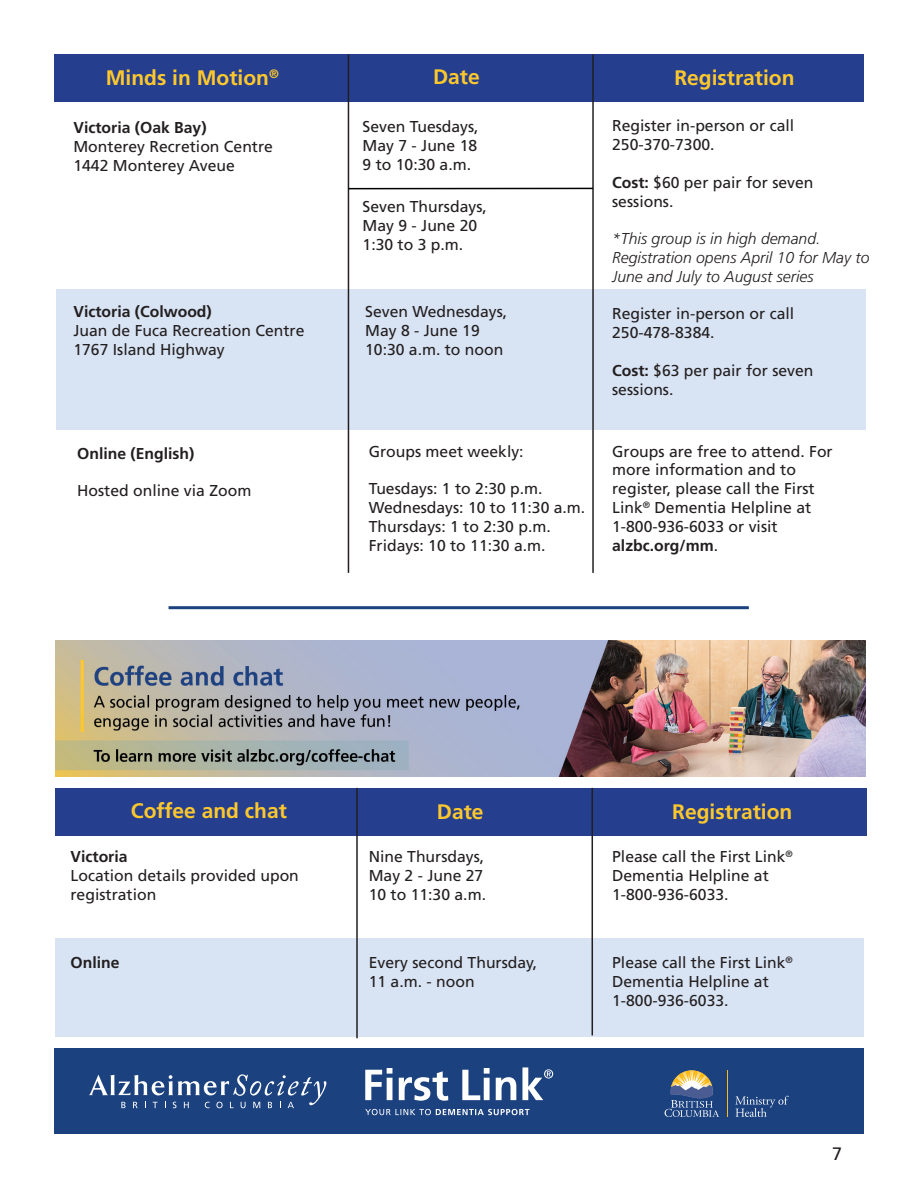
<style>
.page{position:relative;width:918px;height:1188px;background:#fff}
.page>*{position:absolute;margin:0;border:0;box-sizing:border-box;transform-origin:0 0}
.t1{font:700 21px "Frutiger LT Std";color:#fec82d}
.t2{font:18px "Frutiger LT Std";color:#231f20}
.t3{font:15.75px/18.9px "Frutiger LT Std";color:#231f20}
.t4{font:italic 300 15.75px/18.9px "Frutiger LT Std";color:#231f20}
.t5{font:700 15.75px "Frutiger LT Std";color:#231f20}
.t6{font:700 12.3px "Frutiger LT Std";color:#fec82d}
.s1{font-weight:700}
.s2{font-weight:400}
</style>
<div class="page">
<div style="left:56px;top:289px;width:809px;height:141px;background:#d8e3f3"></div>
<div style="left:54px;top:54px;width:810px;height:48px;background:#253f8e"></div>
<hr style="left:348px;top:54px;width:1px;height:519px;background:#231f20">
<hr style="left:592px;top:54px;width:2px;height:519px;background:#231f20">
<div style="left:54px;top:1049px;width:810px;height:85px;background:#1b417f"></div>
<svg style="left:89px;top:1074px;width:237px;height:34px"></svg>
<svg style="left:365px;top:1067px;width:188px;height:34px"></svg>
<svg style="left:365px;top:1109px;width:165px;height:6px"></svg>
<svg style="left:735px;top:1096px;width:54px;height:21px"></svg>
<svg style="left:665px;top:1070px;width:54px;height:47px"></svg>
<hr style="left:727px;top:1070px;width:1px;height:47px;background:#fcb814">
<hr style="left:348px;top:188px;width:245px;height:1px;background:#000">
<div style="left:55px;top:938px;width:809px;height:99px;background:#d8e3f3"></div>
<div style="left:55px;top:788px;width:811px;height:48px;background:#253f8e"></div>
<hr style="left:592px;top:788px;width:1px;height:247px;background:#231f20">
<img style="left:55px;top:641px;width:810px;height:135px">
<hr style="left:356px;top:788px;width:2px;height:250px;background:#231f20">
<hr style="left:169px;top:606px;width:580px;height:3px;background:#1b417f">
<p class="t1" style="left:106px;top:65px;width:165px">Minds in Motion</p>
<p class="t1" style="left:433px;top:64px;width:48px">Date</p>
<p class="t1" style="left:674px;top:65px;width:122px">Registration</p>
<p class="t6" style="left:269px;top:67px;width:11px">®</p>
<p class="t5" style="left:73px;top:119px;width:135px">Victoria (Oak Bay)</p>
<p class="t3" style="left:73px;top:137px;width:201px">Monterey Recretion Centre</p>
<p class="t3" style="left:73px;top:156px;width:163px">1442 Monterey Aveue</p>
<p class="t5" style="left:73px;top:302px;width:140px">Victoria (Colwood)</p>
<p class="t3" style="left:73px;top:321px;width:233px">Juan de Fuca Recreation Centre</p>
<p class="t3" style="left:73px;top:340px;width:153px">1767 Island Highway</p>
<p class="t5" style="left:77px;top:444px;width:119px">Online (English)</p>
<p class="t3" style="left:77px;top:482px;width:176px">Hosted online via Zoom</p>
<p class="t3" style="left:363px;top:117px;width:118px">Seven Tuesdays,</p>
<p class="t3" style="left:363px;top:136px;width:116px">May 7 - June 18</p>
<p class="t3" style="left:363px;top:155px;width:110px">9 to 10:30 a.m.</p>
<p class="t3" style="left:363px;top:197px;width:126px">Seven Thursdays,</p>
<p class="t3" style="left:363px;top:216px;width:116px">May 9 - June 20</p>
<p class="t3" style="left:363px;top:235px;width:102px">1:30 to 3 p.m.</p>
<p class="t3" style="left:612px;top:116px;width:184px">Register in-person or call</p>
<p class="t3" style="left:612px;top:135px;width:104px">250-370-7300.</p>
<p class="t3" style="left:612px;top:173px;width:203px"><span class="s1">Cost:</span> $60 per pair for seven</p>
<p class="t3" style="left:612px;top:192px;width:63px">sessions.</p>
<p class="t4" style="left:612px;top:230px;width:210px">*This group is in high demand.</p>
<p class="t4" style="left:612px;top:249px;width:259px">Registration opens April 10 for May to<br>June and July to August series</p>
<p class="t3" style="left:365px;top:302px;width:144px">Seven Wednesdays,</p>
<p class="t3" style="left:365px;top:321px;width:116px">May 8 - June 19</p>
<p class="t3" style="left:365px;top:340px;width:140px">10:30 a.m. to noon</p>
<p class="t3" style="left:612px;top:304px;width:184px">Register in-person or call</p>
<p class="t3" style="left:612px;top:323px;width:104px">250-478-8384.</p>
<p class="t3" style="left:612px;top:361px;width:203px"><span class="s1">Cost:</span> $63 per pair for seven</p>
<p class="t3" style="left:612px;top:380px;width:63px">sessions.</p>
<p class="t3" style="left:369px;top:442px;width:156px">Groups meet weekly:</p>
<p class="t3" style="left:369px;top:479px;width:175px">Tuesdays: 1 to 2:30 p.m.</p>
<p class="t3" style="left:369px;top:498px;width:218px">Wednesdays: 10 to 11:30 a.m.</p>
<p class="t3" style="left:369px;top:517px;width:184px">Thursdays: 1 to 2:30 p.m.</p>
<p class="t3" style="left:369px;top:536px;width:178px">Fridays: 10 to 11:30 a.m.</p>
<p class="t3" style="left:612px;top:442px;width:222px">Groups are free to attend. For more information and to</p>
<p class="t3" style="left:612px;top:479px;width:204px">register, please call the First<br>Link<sup>®</sup> Dementia Helpline at</p>
<p class="t3" style="left:612px;top:517px;width:167px">1-800-936-6033 or visit</p>
<p class="t5" style="left:612px;top:536px;width:107px">alzbc.org/mm<span class="s2">.</span></p>
<p class="t1" style="left:131px;top:798px;width:157px">Coffee and chat</p>
<p class="t1" style="left:437px;top:799px;width:48px">Date</p>
<p class="t1" style="left:672px;top:799px;width:122px">Registration</p>
<p class="t5" style="left:71px;top:848px;width:59px">Victoria</p>
<p class="t3" style="left:71px;top:866px;width:230px">Location details provided upon</p>
<p class="t3" style="left:71px;top:885px;width:87px">registration</p>
<p class="t3" style="left:369px;top:848px;width:117px">Nine Thursdays,</p>
<p class="t3" style="left:369px;top:866px;width:116px">May 2 - June 27</p>
<p class="t3" style="left:369px;top:885px;width:119px">10 to 11:30 a.m.</p>
<p class="t5" style="left:71px;top:954px;width:51px">Online</p>
<p class="t3" style="left:369px;top:954px;width:170px">Every second Thursday,</p>
<p class="t3" style="left:369px;top:972px;width:107px">11 a.m. - noon</p>
<p class="t3" style="left:612px;top:848px;width:182px">Please call the First Link<sup>®</sup></p>
<p class="t3" style="left:612px;top:866px;width:158px">Dementia Helpline at</p>
<p class="t3" style="left:612px;top:885px;width:118px">1-800-936-6033.</p>
<p class="t3" style="left:612px;top:954px;width:182px">Please call the First Link<sup>®</sup></p>
<p class="t3" style="left:612px;top:972px;width:158px">Dementia Helpline at</p>
<p class="t3" style="left:612px;top:991px;width:118px">1-800-936-6033.</p>
<p class="t2" style="left:832px;top:1143px;width:12px">7</p>
</div>
